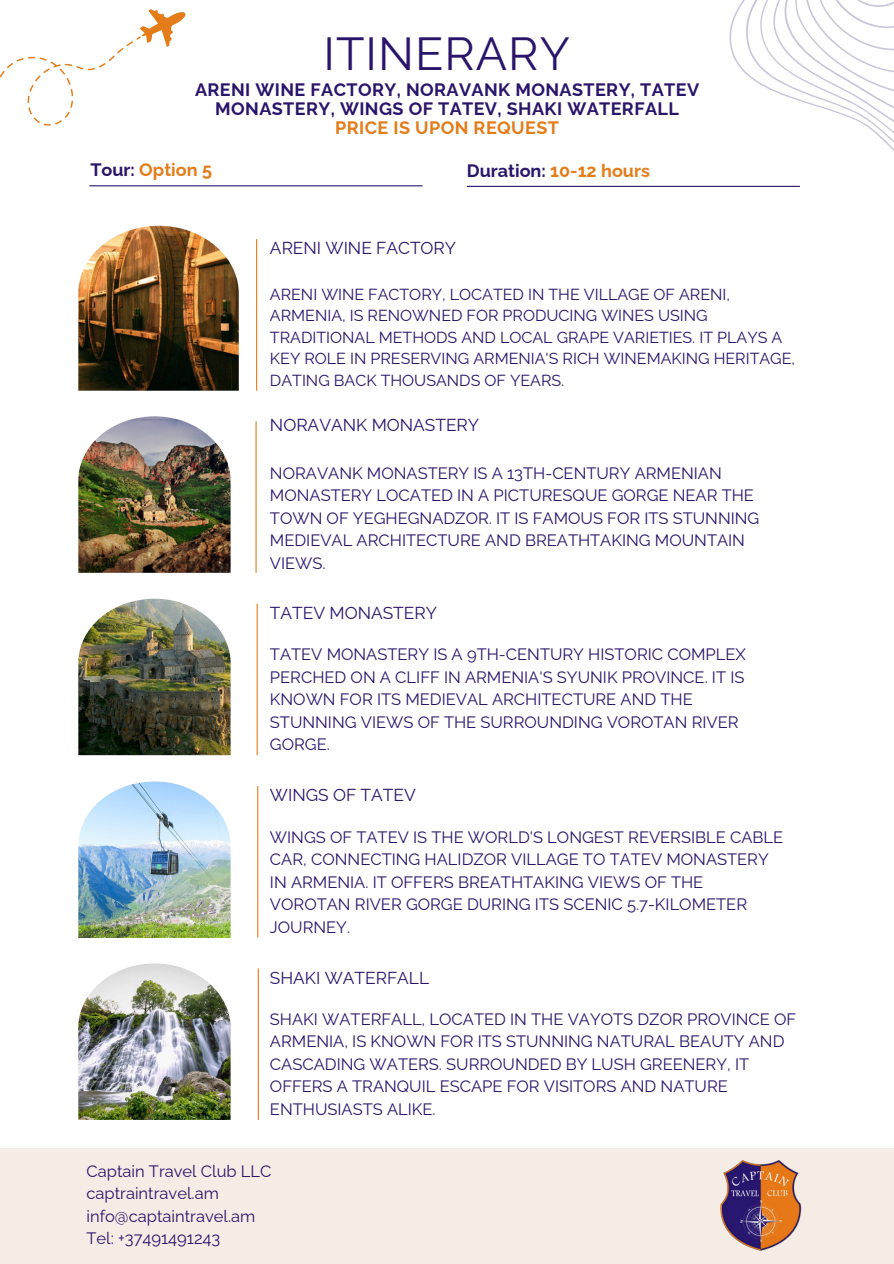
<style>
.page{position:relative;width:894px;height:1264px;background:#fff}
.page>*{position:absolute;margin:0;border:0;box-sizing:border-box;transform-origin:0 0}
.t1{font:46.5px "Raleway";letter-spacing:.02em;color:#2b156b}
.t2{font:700 18px/19.2px "Raleway";letter-spacing:.02em;color:#2b156b;text-align:center}
.t3{font:700 18px "Raleway";color:#e37c19}
.t4{font:17.25px "Raleway";color:#2b156b}
.t5{font:16.5px/22.5px "Raleway";color:#2b156b}
.t6{font:16.05px/21.3px "Raleway";color:#2b156b}
.s1{color:#e37c19}
.s2{color:#2b156b}
</style>
<div class="page">
<hr style="left:89px;top:185px;width:333px;height:1px;background:#2b156b">
<img style="left:78px;top:226px;width:161px;height:164px">
<hr style="left:256px;top:239px;width:1px;height:151px;background:#e37c19">
<svg style="left:707px;top:0;width:186px;height:187px"></svg>
<svg style="left:0;top:9px;width:186px;height:117px"></svg>
<hr style="left:466px;top:186px;width:333px;height:1px;background:#2b156b">
<img style="left:78px;top:416px;width:152px;height:156px">
<hr style="left:255px;top:421px;width:1px;height:152px;background:#e37c19">
<hr style="left:256px;top:603px;width:2px;height:152px;background:#e37c19">
<div style="left:0;top:1148px;width:893px;height:115px;background:#f5ede5"></div>
<img style="left:720px;top:1160px;width:82px;height:90px">
<img style="left:78px;top:598px;width:152px;height:157px">
<img style="left:78px;top:781px;width:152px;height:156px">
<img style="left:78px;top:963px;width:152px;height:156px">
<hr style="left:257px;top:786px;width:1px;height:151px;background:#e37c19">
<hr style="left:258px;top:968px;width:1px;height:151px;background:#e37c19">
<p class="t1" style="left:323px;top:26px;width:248px">ITINERARY</p>
<p class="t2" style="left:195px;top:80px;width:505px">ARENI WINE FACTORY, NORAVANK MONASTERY, TATEV<br>MONASTERY, WINGS OF TATEV, SHAKI WATERFALL<br><span class="s1">PRICE IS UPON REQUEST</span></p>
<p class="t3" style="left:90px;top:159px;width:123px"><span class="s2">Tour:</span> Option 5</p>
<p class="t3" style="left:466px;top:160px;width:184px"><span class="s2">Duration:</span> 10-12 hours</p>
<h1 class="t4" style="left:270px;top:238px;width:188px">ARENI WINE FACTORY</h1>
<p class="t6" style="left:270px;top:284px;width:526px">ARENI WINE FACTORY, LOCATED IN THE VILLAGE OF ARENI, ARMENIA, IS RENOWNED FOR PRODUCING WINES USING TRADITIONAL METHODS AND LOCAL GRAPE VARIETIES. IT PLAYS A KEY ROLE IN PRESERVING ARMENIA'S RICH WINEMAKING HERITAGE, DATING BACK THOUSANDS OF YEARS.</p>
<p class="t4" style="left:270px;top:415px;width:211px">NORAVANK MONASTERY</p>
<h1 class="t5" style="left:270px;top:461px;width:491px">NORAVANK MONASTERY IS A 13TH-CENTURY ARMENIAN MONASTERY LOCATED IN A PICTURESQUE GORGE NEAR THE TOWN OF YEGHEGNADZOR. IT IS FAMOUS FOR ITS STUNNING MEDIEVAL ARCHITECTURE AND BREATHTAKING MOUNTAIN VIEWS.</h1>
<p class="t4" style="left:270px;top:602px;width:168px">TATEV MONASTERY</p>
<h1 class="t5" style="left:270px;top:643px;width:477px">TATEV MONASTERY IS A 9TH-CENTURY HISTORIC COMPLEX PERCHED ON A CLIFF IN ARMENIA'S SYUNIK PROVINCE. IT IS KNOWN FOR ITS MEDIEVAL ARCHITECTURE AND THE STUNNING VIEWS OF THE SURROUNDING VOROTAN RIVER GORGE.</h1>
<p class="t4" style="left:270px;top:785px;width:147px">WINGS OF TATEV</p>
<p class="t5" style="left:270px;top:825px;width:514px">WINGS OF TATEV IS THE WORLD'S LONGEST REVERSIBLE CABLE CAR, CONNECTING HALIDZOR VILLAGE TO TATEV MONASTERY IN ARMENIA. IT OFFERS BREATHTAKING VIEWS OF THE VOROTAN RIVER GORGE DURING ITS SCENIC 5.7-KILOMETER JOURNEY.</p>
<h1 class="t4" style="left:270px;top:967px;width:161px">SHAKI WATERFALL</h1>
<p class="t5" style="left:270px;top:1007px;width:527px">SHAKI WATERFALL, LOCATED IN THE VAYOTS DZOR PROVINCE OF ARMENIA, IS KNOWN FOR ITS STUNNING NATURAL BEAUTY AND CASCADING WATERS. SURROUNDED BY LUSH GREENERY, IT OFFERS A TRANQUIL ESCAPE FOR VISITORS AND NATURE ENTHUSIASTS ALIKE.</p>
<p class="t5" style="left:86px;top:1159px;width:186px">Captain Travel Club LLC captraintravel.am info@captaintravel.am<br>Tel: +37491491243</p>
</div>
